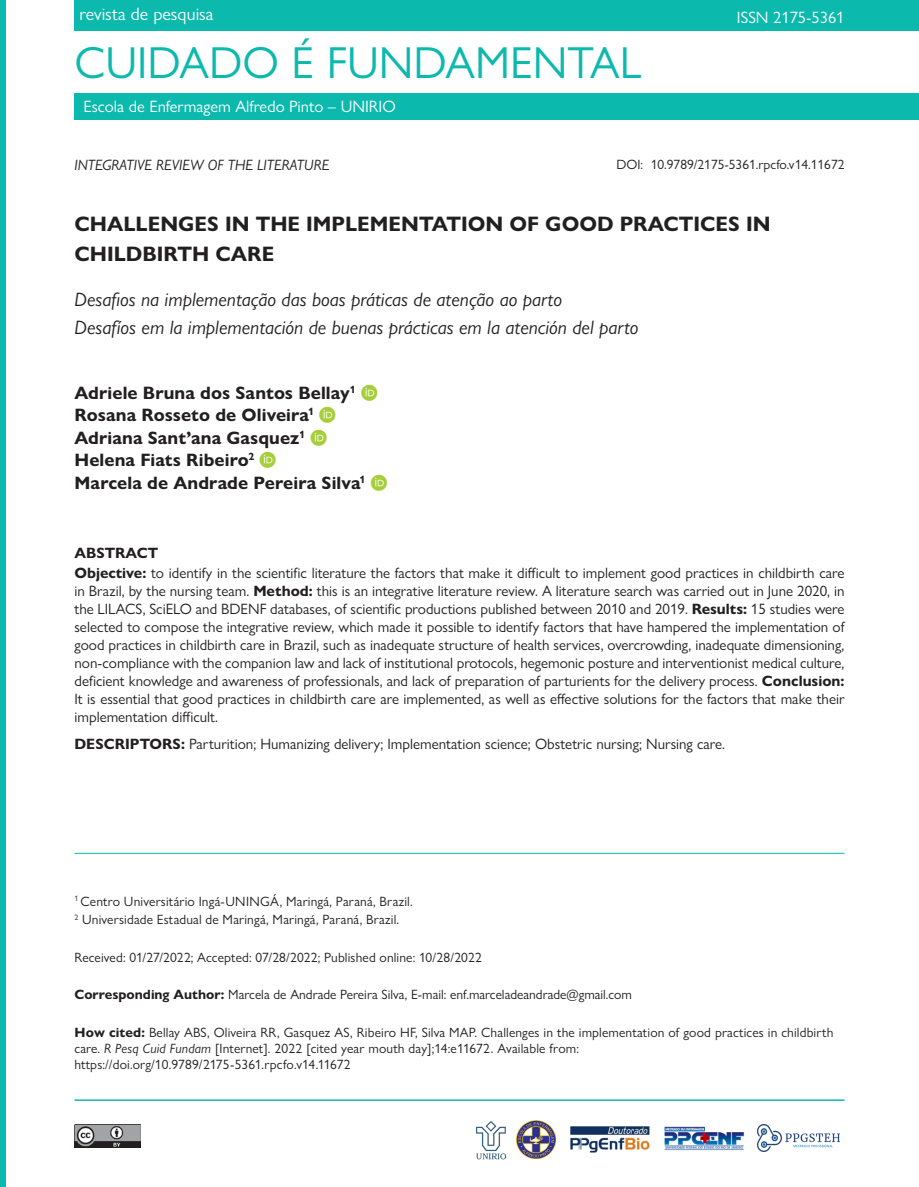
<style>
.page{position:relative;width:919px;height:1187px;background:#fff}
.page>*{position:absolute;margin:0;border:0;box-sizing:border-box;transform-origin:0 0}
.t1{font:45px "Gill Sans Nova";color:#0bb9ad}
.Título{font:700 21px/30px "Gill Sans Nova";color:#231f20}
.Títulos-traduzidos{font:italic 19.5px "Gill Sans Nova";color:#231f20}
.AUTORES{font:700 18px "Gill Sans Nova";letter-spacing:.005em;color:#231f20}
.t2{font:18px "Gill Sans Nova";color:#fff}
.t3{font:16.5px "Gill Sans Nova";color:#fff}
.ABSTRACT2{font:15px/18px "Gill Sans Nova";color:#231f20;text-align:justify}
.KEY_WORDS1{font:15px "Gill Sans Nova";color:#231f20}
.t4{font:italic 15px "Gill Sans Nova";color:#231f20}
.ABSTRACT_1{font:700 15px "Gill Sans Nova";color:#231f20}
.CORRESPONDENTE-citar{font:13.5px/16.2px "Gill Sans Nova";letter-spacing:.01em;color:#231f20}
.AFILIACOES{font:13.5px "Gill Sans Nova";letter-spacing:.015em;color:#231f20}
.DATAS{font:13.5px "Gill Sans Nova";letter-spacing:.01em;color:#231f20}
.s1{font-weight:700}
.s2{font-style:italic}
</style>
<div class="page">
<div style="left:74px;top:0;width:844px;height:31px;background:#0bb9ad"></div>
<div style="left:74px;top:93px;width:844px;height:27px;background:#0bb9ad"></div>
<div style="left:0;top:0;width:5px;height:1186px;background:#0bb9ad"></div>
<img style="left:74px;top:1124px;width:66px;height:23px">
<hr style="left:74px;top:1099px;width:770px;height:1px;background:#0bb9ad">
<img style="left:476px;top:1121px;width:31px;height:39px">
<img style="left:570px;top:1126px;width:80px;height:27px">
<img style="left:664px;top:1126px;width:80px;height:25px">
<img style="left:516px;top:1120px;width:39px;height:38px">
<img style="left:757px;top:1124px;width:82px;height:27px">
<hr style="left:74px;top:852px;width:770px;height:1px;background:#0bb9ad">
<p class="t2" style="left:79px;top:3px;width:135px">revista de pesquisa</p>
<h1 class="t1" style="left:74px;top:35px;width:568px">CUIDADO É FUNDAMENTAL</h1>
<p class="t3" style="left:84px;top:97px;width:313px">Escola de Enfermagem Alfredo Pinto – UNIRIO</p>
<p class="t3" style="left:736px;top:7px;width:109px">ISSN 2175-5361</p>
<p class="t4" style="left:74px;top:156px;width:256px">INTEGRATIVE REVIEW OF THE LITERATURE</p>
<p class="CORRESPONDENTE-citar" style="left:616px;top:156px;width:230px">DOI: 10.9789/2175-5361.rpcfo.v14.11672</p>
<p class="Título" style="left:74px;top:209px;width:697px">CHALLENGES IN THE IMPLEMENTATION OF GOOD PRACTICES IN<br>CHILDBIRTH CARE</p>
<p class="Títulos-traduzidos" style="left:74px;top:287px;width:489px">Desafios na implementação das boas práticas de atenção ao parto</p>
<p class="Títulos-traduzidos" style="left:74px;top:315px;width:565px">Desafíos em la implementación de buenas prácticas em la atención del parto</p>
<p class="AUTORES" style="left:74px;top:381px;width:283px">Adriele Bruna dos Santos Bellay<sup>1</sup></p>
<p class="AUTORES" style="left:74px;top:404px;width:241px">Rosana Rosseto de Oliveira<sup>1</sup></p>
<p class="AUTORES" style="left:74px;top:426px;width:232px">Adriana Sant’ana Gasquez<sup>1</sup></p>
<p class="AUTORES" style="left:74px;top:449px;width:181px">Helena Fiats Ribeiro<sup>2</sup></p>
<p class="AUTORES" style="left:74px;top:471px;width:292px">Marcela de Andrade Pereira Silva<sup>1</sup></p>
<p class="ABSTRACT_1" style="left:74px;top:543px;width:85px">ABSTRACT</p>
<p class="ABSTRACT2" style="left:74px;top:563px;width:771px"><span class="s1">Objective:</span> to identify in the scientific literature the factors that make it difficult to implement good practices in childbirth care in Brazil, by the nursing team. <span class="s1">Method:</span> this is an integrative literature review. A literature search was carried out in June 2020, in the LILACS, SciELO and BDENF databases, of scientific productions published between 2010 and 2019. <span class="s1">Results:</span> 15 studies were selected to compose the integrative review, which made it possible to identify factors that have hampered the implementation of good practices in childbirth care in Brazil, such as inadequate structure of health services, overcrowding, inadequate dimensioning, non-compliance with the companion law and lack of institutional protocols, hegemonic posture and interventionist medical culture, deficient knowledge and awareness of professionals, and lack of preparation of parturients for the delivery process. <span class="s1">Conclusion:<br></span>It is essential that good practices in childbirth care are implemented, as well as effective solutions for the factors that make their implementation difficult.</p>
<p class="KEY_WORDS1" style="left:74px;top:734px;width:652px"><span class="s1">DESCRIPTORS:</span> Parturition; Humanizing delivery; Implementation science; Obstetric nursing; Nursing care.</p>
<p class="AFILIACOES" style="left:74px;top:892px;width:340px"><sup>1</sup> Centro Universitário Ingá-UNINGÁ, Maringá, Paraná, Brazil.</p>
<p class="AFILIACOES" style="left:74px;top:911px;width:326px"><sup>2</sup> Universidade Estadual de Maringá, Maringá, Paraná, Brazil.</p>
<p class="DATAS" style="left:74px;top:948px;width:409px">Received: 01/27/2022; Accepted: 07/28/2022; Published online: 10/28/2022</p>
<p class="CORRESPONDENTE-citar" style="left:74px;top:986px;width:559px"><span class="s1">Corresponding Author:</span> Marcela de Andrade Pereira Silva, E-mail: enf.marceladeandrade@gmail.com</p>
<p class="CORRESPONDENTE-citar" style="left:74px;top:1023px;width:760px"><span class="s1">How cited:</span> Bellay ABS, Oliveira RR, Gasquez AS, Ribeiro HF, Silva MAP. Challenges in the implementation of good practices in childbirth care. <span class="s2">R Pesq Cuid Fundam</span> [Internet]. 2022 [cited year mouth day];14:e11672. Available from: https://doi.org/10.9789/2175-5361.rpcfo.v14.11672</p>
</div>
